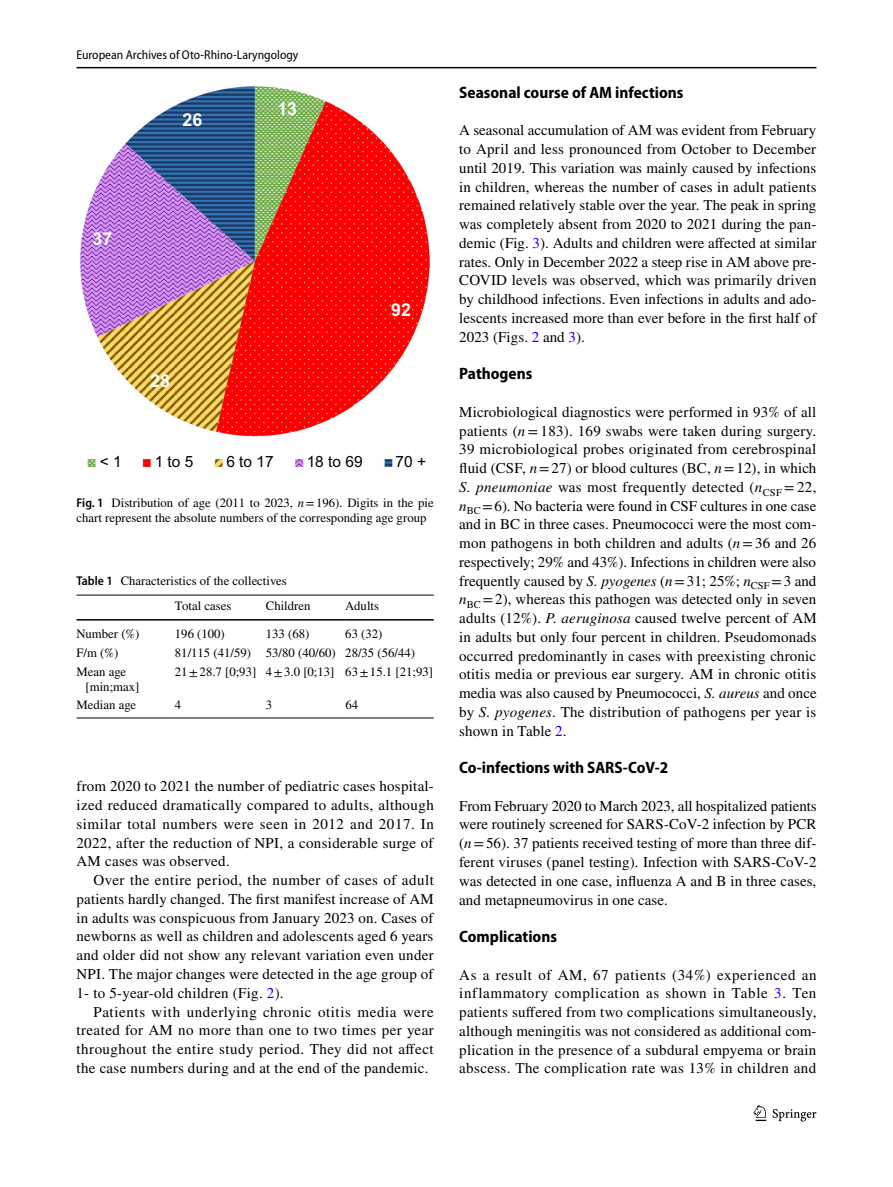
<style>
.page{position:relative;width:893px;height:1187px;background:#fff}
.page>*{position:absolute;margin:0;border:0;box-sizing:border-box;transform-origin:0 0}
.t1{font:700 17.7px "Arial";color:#fff}
.t2{font:700 semi-condensed 16.5px "Myriad Pro";color:#000}
.t3{font:15.45px "Arial";color:#000}
.t4{font:15px/18.8px "STIX";letter-spacing:.015em;color:#000;text-align:justify}
.t5{font:12.75px/15px "STIX";color:#000}
.t6{font:semi-condensed 12.75px "Myriad Pro";color:#000}
.s1{font-family:"Myriad Pro";font-weight:600;font-stretch:semi-condensed}
.s2{font-style:italic}
.s3{color:#00f}
</style>
<div class="page">
<hr style="left:77px;top:67px;width:739px;height:1px;background:#000">
<svg style="left:753px;top:1105px;width:13px;height:15px"></svg>
<svg style="left:773px;top:1109px;width:43px;height:12px"></svg>
<img style="left:81px;top:87px;width:349px;height:379px">
<hr style="left:77px;top:594px;width:98px;height:1px;background:#000">
<hr style="left:77px;top:619px;width:98px;height:1px;background:#000">
<hr style="left:175px;top:594px;width:91px;height:1px;background:#000">
<hr style="left:175px;top:619px;width:91px;height:1px;background:#000">
<hr style="left:266px;top:594px;width:79px;height:1px;background:#000">
<hr style="left:266px;top:619px;width:79px;height:1px;background:#000">
<hr style="left:345px;top:594px;width:89px;height:1px;background:#000">
<hr style="left:345px;top:619px;width:89px;height:1px;background:#000">
<hr style="left:77px;top:717px;width:98px;height:1px;background:#000">
<hr style="left:175px;top:717px;width:91px;height:1px;background:#000">
<hr style="left:266px;top:717px;width:79px;height:1px;background:#000">
<hr style="left:345px;top:717px;width:89px;height:1px;background:#000">
<p class="t6" style="left:77px;top:48px;width:223px">European Archives of Oto-Rhino-Laryngology</p>
<p class="t1" style="left:92px;top:227px;width:21px">37</p>
<p class="t1" style="left:183px;top:108px;width:21px">26</p>
<p class="t1" style="left:150px;top:369px;width:21px">28</p>
<p class="t1" style="left:277px;top:97px;width:21px">13</p>
<p class="t1" style="left:391px;top:298px;width:21px">92</p>
<p class="t3" style="left:100px;top:451px;width:23px">&lt; 1</p>
<p class="t3" style="left:155px;top:451px;width:40px">1 to 5</p>
<p class="t3" style="left:226px;top:451px;width:49px">6 to 17</p>
<p class="t3" style="left:307px;top:451px;width:57px">18 to 69</p>
<p class="t3" style="left:396px;top:451px;width:32px">70 +</p>
<p class="t5" style="left:77px;top:496px;width:359px"><span class="s1">Fig. 1</span> Distribution of age (2011 to 2023, <span class="s2">n</span>=196). Digits in the pie chart represent the absolute numbers of the corresponding age group</p>
<p class="t5" style="left:175px;top:568px;width:113px;line-height:25.5px;text-indent:-98px"><span class="s1">Table 1</span> Characteristics of the collectives<br>Total cases</p>
<p class="t5" style="left:266px;top:599px;width:46px">Children</p>
<p class="t5" style="left:345px;top:599px;width:35px">Adults</p>
<p class="t5" style="left:77px;top:627px;width:64px">Number (%)</p>
<p class="t5" style="left:175px;top:627px;width:51px">196 (100)</p>
<p class="t5" style="left:266px;top:627px;width:45px">133 (68)</p>
<p class="t5" style="left:345px;top:627px;width:39px">63 (32)</p>
<p class="t5" style="left:77px;top:646px;width:43px">F/m (%)</p>
<p class="t5" style="left:175px;top:646px;width:242px">81/115 (41/59) 53/80 (40/60) 28/35 (56/44)</p>
<p class="t5" style="left:86px;top:664px;width:55px;text-indent:-9px">Mean age [min;max]</p>
<p class="t5" style="left:175px;top:664px;width:260px">21±28.7 [0;93] 4±3.0 [0;13] 63±15.1 [21;93]</p>
<p class="t5" style="left:77px;top:698px;width:61px">Median age</p>
<p class="t5" style="left:175px;top:698px;width:8px">4</p>
<p class="t5" style="left:266px;top:698px;width:8px">3</p>
<p class="t5" style="left:345px;top:698px;width:14px">64</p>
<p class="t4" style="left:77px;top:778px;width:359px">from 2020 to 2021 the number of pediatric cases hospital&shy;ized reduced dramatically compared to adults, although similar total numbers were seen in 2012 and 2017. In 2022, after the reduction of NPI, a considerable surge of AM cases was observed.</p>
<p class="t4" style="left:77px;top:871px;width:359px;text-indent:17px">Over the entire period, the number of cases of adult patients hardly changed. The first manifest increase of AM in adults was conspicuous from January 2023 on. Cases of newborns as well as children and adolescents aged 6 years and older did not show any relevant variation even under NPI. The major changes were detected in the age group of 1- to 5-year-old children (Fig. <span class="s3">2</span>).</p>
<p class="t4" style="left:77px;top:1003px;width:359px;text-indent:17px">Patients with underlying chronic otitis media were treated for AM no more than one to two times per year throughout the entire study period. They did not affect the case numbers during and at the end of the pandemic.</p>
<p class="t2" style="left:459px;top:83px;width:226px">Seasonal course of AM infections</p>
<p class="t4" style="left:459px;top:122px;width:359px">A seasonal accumulation of AM was evident from February to April and less pronounced from October to December until 2019. This variation was mainly caused by infections in children, whereas the number of cases in adult patients remained relatively stable over the year. The peak in spring was completely absent from 2020 to 2021 during the pan&shy;demic (Fig. <span class="s3">3</span>). Adults and children were affected at similar rates. Only in December 2022 a steep rise in AM above pre-COVID levels was observed, which was primarily driven by childhood infections. Even infections in adults and ado&shy;lescents increased more than ever before in the first half of 2023 (Figs. <span class="s3">2</span> and <span class="s3">3</span>).</p>
<p class="t2" style="left:459px;top:364px;width:75px">Pathogens</p>
<p class="t4" style="left:459px;top:403px;width:359px">Microbiological diagnostics were performed in 93% of all patients (<span class="s2">n</span>=183). 169 swabs were taken during surgery.<br>39 microbiological probes originated from cerebrospinal fluid (CSF, <span class="s2">n</span>=27) or blood cultures (BC, <span class="s2">n</span>=12), in which <span class="s2">S. pneumoniae</span> was most frequently detected (<span class="s2">n</span><sub>CSF</sub> =22, <span class="s2">n</span><sub>BC</sub> =6). No bacteria were found in CSF cultures in one case and in BC in three cases. Pneumococci were the most com&shy;mon pathogens in both children and adults (<span class="s2">n</span>=36 and 26 respectively; 29% and 43%). Infections in children were also frequently caused by <span class="s2">S. pyogenes</span> (<span class="s2">n</span>=31; 25%; <span class="s2">n</span><sub>CSF</sub> =3 and <span class="s2">n</span><sub>BC</sub> =2), whereas this pathogen was detected only in seven adults (12%). <span class="s2">P. aeruginosa</span> caused twelve percent of AM in adults but only four percent in children. Pseudomonads occurred predominantly in cases with preexisting chronic otitis media or previous ear surgery. AM in chronic otitis media was also caused by Pneumococci, <span class="s2">S. aureus</span> and once by <span class="s2">S. pyogenes</span>. The distribution of pathogens per year is shown in Table <span class="s3">2</span>.</p>
<p class="t2" style="left:459px;top:758px;width:210px">Co‑infections with SARS‑CoV‑2</p>
<p class="t4" style="left:459px;top:797px;width:359px">From February 2020 to March 2023, all hospitalized patients were routinely screened for SARS-CoV-2 infection by PCR (<span class="s2">n</span>=56). 37 patients received testing of more than three dif&shy;ferent viruses (panel testing). Infection with SARS-CoV-2 was detected in one case, influenza A and B in three cases, and metapneumovirus in one case.</p>
<p class="t2" style="left:459px;top:927px;width:99px">Complications</p>
<p class="t4" style="left:459px;top:966px;width:359px">As a result of AM, 67 patients (34%) experienced an inflammatory complication as shown in Table <span class="s3">3</span>. Ten patients suffered from two complications simultaneously, although meningitis was not considered as additional com&shy;plication in the presence of a subdural empyema or brain abscess. The complication rate was 13% in children and</p>
</div>
